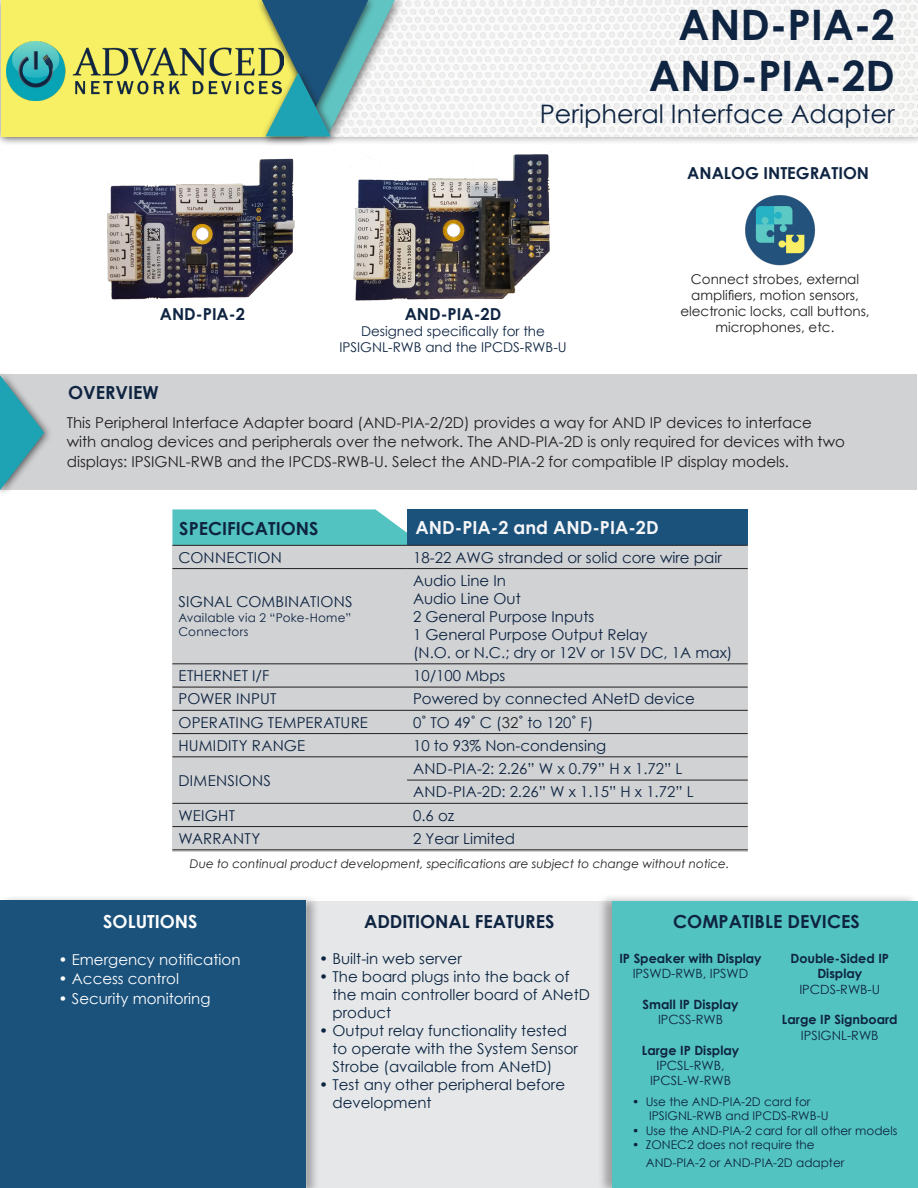
<style>
.page{position:relative;width:918px;height:1188px;background:#fff}
.page>*{position:absolute;margin:0;border:0;box-sizing:border-box;transform-origin:0 0}
.t1{font:700 42px "Century Gothic";color:#0e2441}
.t2{font:25.5px "Century Gothic";color:#0e2441}
.t3{font:700 18px "Century Gothic";color:#0e2441}
.t4{font:700 18px "Century Gothic";color:#f6f6f8}
.t5{font:700 18px "Century Gothic";color:#fff}
.t6{font:700 16.5px "Century Gothic";color:#0e2441}
.t7{font:15px "Century Gothic";color:#0e2441}
.t8{font:15px/19.5px "Century Gothic";color:#231f20}
.t9{font:15px/18px "Century Gothic";color:#0a2440}
.t10{font:15px "Century Gothic";color:#fff}
.t11{font:15px "Century Gothic";letter-spacing:.02em;color:#0e2441}
.t12{font:13.5px/16.2px "Century Gothic";color:#231f20;text-align:center}
.t13{font:13.5px/16.2px "Century Gothic";color:#0e2441;text-align:center}
.t14{font:700 12.75px/15.3px "Century Gothic";color:#0e2441;text-align:center}
.t15{font:12.75px/15.3px "Century Gothic";color:#0e2441;text-align:center}
.t16{font:12px/14.4px "Century Gothic";color:#0c2440}
.t17{font:italic 12px "Century Gothic";color:#231f20}
.t18{font:12px/14.4px "Century Gothic";letter-spacing:.02em;color:#0e2441}
.s1{color:#231f20}
.s2{font-weight:400}
</style>
<div class="page">
<div style="left:297px;top:0;width:621px;height:146px;background:#231f20;opacity:.42"></div>
<img style="left:405px;top:1px;width:513px;height:135px">
<div style="left:307px;top:902px;width:305px;height:286px;background:#e6e7e9"></div>
<div style="left:0;top:894px;width:321px;height:294px;background:#231f20;opacity:.36"></div>
<div style="left:0;top:901px;width:306px;height:287px;background:#1b527c"></div>
<div style="left:1px;top:375px;width:916px;height:115px;background:#d1d2d4"></div>
<div style="left:0;top:0;width:313px;height:146px;background:#231f20;opacity:.75"></div>
<div style="left:1px;top:0;width:302px;height:136px;background:#f7f064"></div>
<div style="left:256px;top:0;width:149px;height:143px;background:#231f20;opacity:.75"></div>
<div style="left:256px;top:0;width:121px;height:116px;background:#231f20;opacity:.75"></div>
<img style="left:6px;top:42px;width:256px;height:59px">
<div style="left:260px;top:68px;width:80px;height:78px;background:#231f20;opacity:.75"></div>
<svg style="left:262px;top:0;width:133px;height:136px"></svg>
<img style="left:745px;top:195px;width:70px;height:71px">
<div style="left:0;top:370px;width:53px;height:128px;background:#231f20;opacity:.75"></div>
<svg style="left:0;top:375px;width:44px;height:115px"></svg>
<div style="left:597px;top:894px;width:321px;height:294px;background:#231f20;opacity:.36"></div>
<div style="left:612px;top:902px;width:306px;height:286px;background:#53c3c2"></div>
<img style="left:107px;top:158px;width:188px;height:142px">
<img style="left:353px;top:153px;width:197px;height:148px">
<svg style="left:172px;top:509px;width:235px;height:36px"></svg>
<div style="left:407px;top:509px;width:341px;height:37px;background:#1b527c"></div>
<div style="left:172px;top:545px;width:576px;height:307px;background:#d1d2d4"></div>
<hr style="left:172px;top:545px;width:235px;height:1px;background:#231f20">
<hr style="left:172px;top:568px;width:235px;height:1px;background:#231f20">
<hr style="left:172px;top:664px;width:235px;height:1px;background:#231f20">
<hr style="left:172px;top:687px;width:235px;height:1px;background:#231f20">
<hr style="left:172px;top:710px;width:235px;height:1px;background:#231f20">
<hr style="left:172px;top:733px;width:235px;height:1px;background:#231f20">
<hr style="left:172px;top:757px;width:235px;height:1px;background:#231f20">
<hr style="left:172px;top:803px;width:235px;height:1px;background:#231f20">
<hr style="left:172px;top:826px;width:235px;height:1px;background:#231f20">
<hr style="left:172px;top:850px;width:235px;height:1px;background:#231f20">
<hr style="left:407px;top:545px;width:341px;height:1px;background:#231f20">
<hr style="left:407px;top:568px;width:341px;height:1px;background:#231f20">
<hr style="left:407px;top:664px;width:341px;height:1px;background:#231f20">
<hr style="left:407px;top:687px;width:341px;height:1px;background:#231f20">
<hr style="left:407px;top:710px;width:341px;height:1px;background:#231f20">
<hr style="left:407px;top:733px;width:341px;height:1px;background:#231f20">
<hr style="left:407px;top:757px;width:341px;height:1px;background:#231f20">
<hr style="left:407px;top:780px;width:341px;height:1px;background:#231f20">
<hr style="left:407px;top:803px;width:341px;height:1px;background:#231f20">
<hr style="left:407px;top:826px;width:341px;height:1px;background:#231f20">
<hr style="left:407px;top:850px;width:341px;height:1px;background:#231f20">
<p class="t6" style="left:160px;top:301px;width:87px">AND-PIA-2</p>
<p class="t1" style="left:678px;top:-7px;width:218px">AND-PIA-2</p>
<p class="t1" style="left:649px;top:44px;width:248px">AND-PIA-2D</p>
<p class="t2" style="left:540px;top:96px;width:357px">Peripheral Interface Adapter</p>
<p class="t6" style="left:687px;top:160px;width:183px">ANALOG INTEGRATION</p>
<p class="t6" style="left:405px;top:301px;width:98px">AND-PIA-2D</p>
<p class="t13" style="left:339px;top:323px;width:229px">Designed specifically for the<br>IPSIGNL-RWB and the IPCDS-RWB-U</p>
<p class="t12" style="left:680px;top:271px;width:191px">Connect strobes, external amplifiers, motion sensors, electronic locks, call buttons, microphones, etc.</p>
<p class="t3" style="left:68px;top:379px;width:92px">OVERVIEW</p>
<p class="t8" style="left:67px;top:412px;width:780px">This Peripheral Interface Adapter board (AND-PIA-2/2D) provides a way for AND IP devices to interface with analog devices and peripherals over the network. The AND-PIA-2D is only required for devices with two displays: IPSIGNL-RWB and the IPCDS-RWB-U. Select the AND-PIA-2 for compatible IP display models.</p>
<p class="t3" style="left:179px;top:515px;width:141px">SPECIFICATIONS</p>
<p class="t4" style="left:416px;top:514px;width:244px">AND-PIA-2 and AND-PIA-2D</p>
<p class="t11" style="left:178px;top:547px;width:105px">CONNECTION</p>
<p class="t7" style="left:413px;top:547px;width:310px">18-22 AWG stranded or solid core wire pair</p>
<p class="t7" style="left:178px;top:592px;width:176px">SIGNAL COMBINATIONS</p>
<p class="t18" style="left:178px;top:610px;width:174px">Available via 2 “Poke-Home”<br>Connectors</p>
<p class="t7" style="left:413px;top:570px;width:94px">Audio Line In</p>
<p class="t7" style="left:413px;top:588px;width:109px">Audio Line Out</p>
<p class="t7" style="left:413px;top:606px;width:183px">2 General Purpose Inputs</p>
<p class="t7" style="left:413px;top:624px;width:236px">1 General Purpose Output Relay</p>
<p class="t7" style="left:413px;top:642px;width:321px">(N.O. or N.C.; dry or 12V or 15V DC, 1A max)</p>
<p class="t11" style="left:178px;top:665px;width:93px">ETHERNET I/F</p>
<p class="t7" style="left:413px;top:665px;width:94px">10/100 Mbps</p>
<p class="t7" style="left:178px;top:688px;width:99px">POWER INPUT</p>
<p class="t7" style="left:413px;top:688px;width:283px">Powered by connected ANetD device</p>
<p class="t7" style="left:178px;top:712px;width:191px">OPERATING TEMPERATURE</p>
<p class="t7" style="left:413px;top:712px;width:182px">0˚ TO 49˚ C (<span class="s1">32</span>˚ to 120˚ F)</p>
<p class="t11" style="left:178px;top:735px;width:128px">HUMIDITY RANGE</p>
<p class="t7" style="left:413px;top:735px;width:195px">10 to 93% Non-condensing</p>
<p class="t11" style="left:178px;top:770px;width:94px">DIMENSIONS</p>
<p class="t7" style="left:413px;top:758px;width:271px">AND-PIA-2: 2.26” W x 0.79” H x 1.72” L</p>
<p class="t7" style="left:413px;top:781px;width:282px">AND-PIA-2D: 2.26” W x 1.15” H x 1.72” L</p>
<p class="t7" style="left:178px;top:805px;width:58px">WEIGHT</p>
<p class="t7" style="left:413px;top:805px;width:43px">0.6 oz</p>
<p class="t7" style="left:178px;top:828px;width:83px">WARRANTY</p>
<p class="t7" style="left:413px;top:828px;width:104px">2 Year Limited</p>
<p class="t17" style="left:190px;top:855px;width:541px">Due to continual product development, specifications are subject to change without notice.</p>
<p class="t5" style="left:103px;top:908px;width:96px">SOLUTIONS</p>
<p class="t10" style="left:58px;top:949px;width:184px">• Emergency notification</p>
<p class="t10" style="left:58px;top:968px;width:122px">• Access control</p>
<p class="t10" style="left:58px;top:988px;width:154px">• Security monitoring</p>
<p class="t3" style="left:364px;top:908px;width:192px">ADDITIONAL FEATURES</p>
<p class="t9" style="left:319px;top:950px;width:144px">• Built-in web server</p>
<p class="t9" style="left:333px;top:968px;width:259px;text-indent:-14px">• The board plugs into the back of the main controller board of ANetD product</p>
<p class="t9" style="left:333px;top:1022px;width:247px;text-indent:-14px">• Output relay functionality tested to operate with the System Sensor<br>Strobe (available from ANetD)</p>
<p class="t9" style="left:333px;top:1076px;width:234px;text-indent:-14px">• Test any other peripheral before development</p>
<p class="t3" style="left:673px;top:907px;width:188px">COMPATIBLE DEVICES</p>
<p class="t14" style="left:619px;top:950px;width:144px">IP Speaker with Display</p>
<p class="t15" style="left:633px;top:966px;width:117px">IPSWD-RWB, IPSWD</p>
<p class="t14" style="left:643px;top:996px;width:97px">Small IP Display</p>
<p class="t15" style="left:658px;top:1012px;width:67px">IPCSS-RWB</p>
<p class="t14" style="left:642px;top:1042px;width:99px">Large IP Display</p>
<p class="t15" style="left:650px;top:1058px;width:83px">IPCSL-RWB,<br>IPCSL-W-RWB</p>
<p class="t14" style="left:790px;top:950px;width:100px">Double-Sided IP<br>Display</p>
<p class="t15" style="left:799px;top:981px;width:82px">IPCDS-RWB-U</p>
<p class="t14" style="left:782px;top:1011px;width:117px">Large IP Signboard<br><span class="s2">IPSIGNL-RWB</span></p>
<p class="t16" style="left:649px;top:1094px;width:181px;text-indent:-17px">• Use the AND-PIA-2D card for<br>IPSIGNL-RWB and IPCDS-RWB-U</p>
<p class="t16" style="left:632px;top:1123px;width:267px">• Use the AND-PIA-2 card for all other models</p>
<p class="t16" style="left:646px;top:1136px;width:200px;line-height:18px;text-indent:-14px">• ZONEC2 does not require the<br>AND-PIA-2 or AND-PIA-2D adapter</p>
</div>
